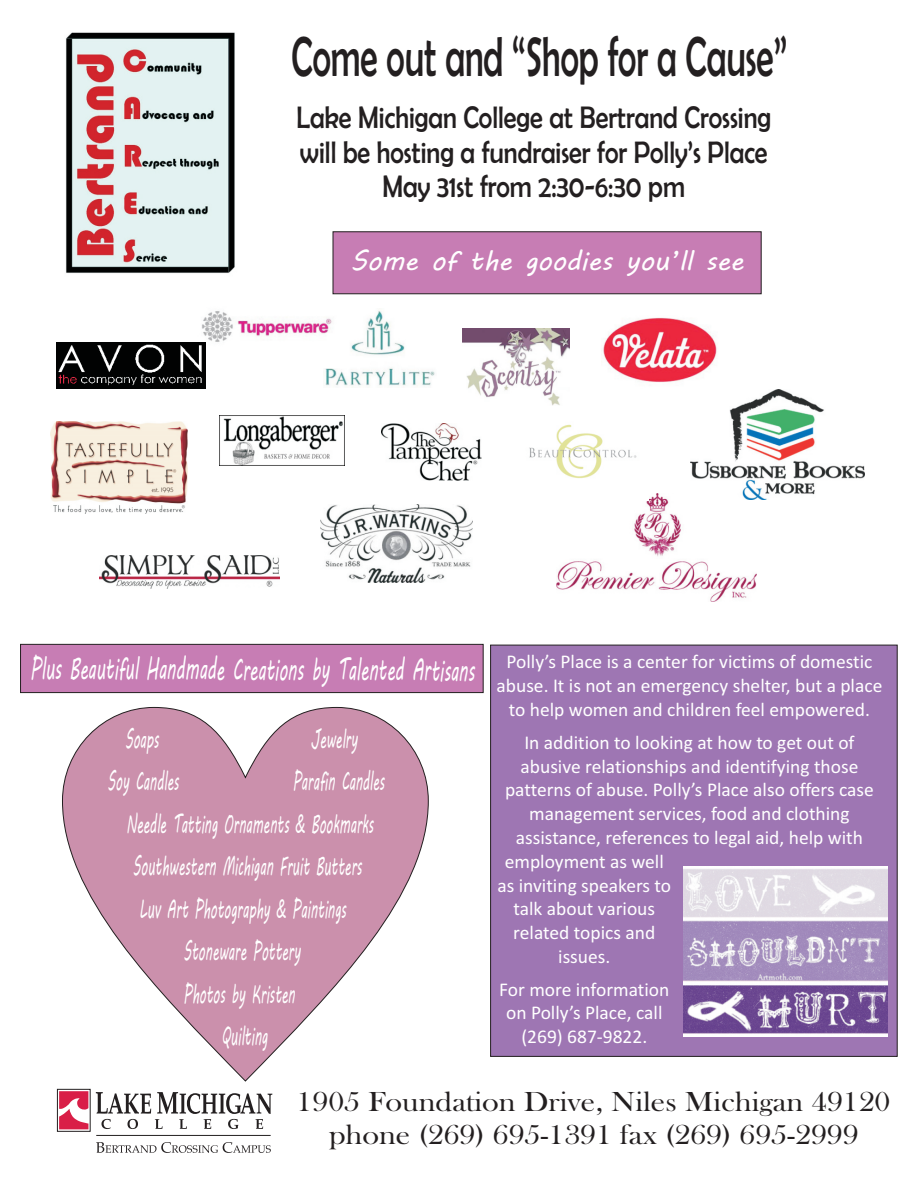
<style>
.page{position:relative;width:918px;height:1188px;background:#fff}
.page>*{position:absolute;margin:0;border:0;box-sizing:border-box;transform-origin:0 0}
.t1{font:56.55px "Berlin Sans FB";color:#231f20;scale:.63 1}
.t2{font:31.35px/34.3px "Berlin Sans FB";color:#231f20;text-align:center;scale:.84 1}
.t3{font:31.05px "MV Boli";color:#fff;scale:.54 1}
.t4{font:28.5px/32.5px "Bask Old Face";color:#231f20;text-align:center;scale:1.13 1}
.t5{font:27px "MV Boli";color:#fff}
.t6{font:26.4px "MV Boli";color:#fff;scale:.49 1}
.t7{font:19.5px/23.9px "Calibri";color:#fff;text-align:center}
</style>
<div class="page">
<img style="left:325px;top:311px;width:110px;height:75px">
<img style="left:202px;top:311px;width:138px;height:56px">
<svg style="left:332px;top:231px;width:430px;height:64px;background:#c27bb0"></svg>
<img style="left:66px;top:32px;width:169px;height:241px">
<div style="left:57px;top:1089px;width:33px;height:42px;background:#f0aab9"></div>
<svg style="left:59px;top:1091px;width:29px;height:38px"></svg>
<div style="left:57px;top:1089px;width:33px;height:43px;border:1px solid #231f20"></div>
<svg style="left:96px;top:1092px;width:176px;height:37px"></svg>
<hr style="left:96px;top:1135px;width:175px;height:1px;background:#231f20">
<svg style="left:96px;top:1142px;width:175px;height:11px"></svg>
<div style="left:20px;top:644px;width:464px;height:49px;background:#c77db4"></div>
<img style="left:219px;top:415px;width:125px;height:50px">
<img style="left:381px;top:424px;width:101px;height:57px">
<img style="left:557px;top:494px;width:200px;height:108px">
<img style="left:603px;top:318px;width:114px;height:64px">
<img style="left:321px;top:504px;width:152px;height:79px">
<div style="left:490px;top:644px;width:408px;height:413px;background:#9e76b3"></div>
<img style="left:684px;top:867px;width:203px;height:169px">
<svg style="left:62px;top:707px;width:367px;height:375px;fill:#cb90ac"></svg>
<img style="left:100px;top:556px;width:179px;height:32px">
<img style="left:51px;top:421px;width:137px;height:92px">
<img style="left:529px;top:424px;width:119px;height:76px">
<img style="left:691px;top:390px;width:173px;height:110px">
<img style="left:56px;top:342px;width:150px;height:47px">
<img style="left:463px;top:329px;width:107px;height:76px">
<h1 class="t1" style="left:292px;top:25px;width:788px">Come out and “Shop for a Cause”</h1>
<h2 class="t2" style="left:296px;top:100px;width:567px">Lake Michigan College at Bertrand Crossing will be hosting a fundraiser for Polly’s Place<br>May 31st from 2:30-6:30 pm</h2>
<h3 class="t5" style="left:351px;top:251px;width:394px">Some of the goodies you’ll see</h3>
<h3 class="t3" style="left:30px;top:657px;width:825px">Plus Beautiful Handmade Creations by Talented Artisans</h3>
<p class="t7" style="left:497px;top:652px;width:387px">Polly’s Place is a center for victims of domestic abuse. It is not an emergency shelter, but a place to help women and children feel empowered.</p>
<p class="t7" style="left:524px;top:732px;width:332px">In addition to looking at how to get out of</p>
<p class="t7" style="left:521px;top:756px;width:339px">abusive relationships and identifying those</p>
<p class="t7" style="left:505px;top:780px;width:370px">patterns of abuse. Polly’s Place also offers case</p>
<p class="t7" style="left:529px;top:803px;width:322px">management services, food and clothing</p>
<p class="t7" style="left:516px;top:827px;width:349px">assistance, references to legal aid, help with</p>
<p class="t7" style="left:505px;top:851px;width:161px">employment as well</p>
<p class="t7" style="left:497px;top:875px;width:175px">as inviting speakers to</p>
<p class="t7" style="left:513px;top:899px;width:143px">talk about various</p>
<p class="t7" style="left:513px;top:922px;width:143px">related topics and</p>
<p class="t7" style="left:558px;top:946px;width:54px">issues.</p>
<p class="t7" style="left:499px;top:979px;width:172px">For more information on Polly’s Place, call (269) 687-9822.</p>
<h3 class="t6" style="left:125px;top:729px;width:70px">Soaps</h3>
<h3 class="t6" style="left:311px;top:729px;width:97px">Jewelry</h3>
<h3 class="t6" style="left:108px;top:771px;width:147px">Soy Candles</h3>
<h3 class="t6" style="left:293px;top:771px;width:189px">Parafin Candles</h3>
<h3 class="t6" style="left:127px;top:814px;width:506px">Needle Tatting Ornaments &amp; Bookmarks</h3>
<h3 class="t6" style="left:133px;top:856px;width:469px">Southwestern Michigan Fruit Butters</h3>
<h3 class="t6" style="left:139px;top:899px;width:424px">Luv Art Photography &amp; Paintings</h3>
<h3 class="t6" style="left:184px;top:941px;width:241px">Stoneware Pottery</h3>
<h3 class="t6" style="left:184px;top:984px;width:229px">Photos by Kristen</h3>
<h3 class="t6" style="left:222px;top:1026px;width:96px">Quilting</h3>
<h3 class="t4" style="left:297px;top:1088px;width:527px">1905 Foundation Drive, Niles Michigan 49120 phone (269) 695-1391 fax (269) 695-2999</h3>
</div>
